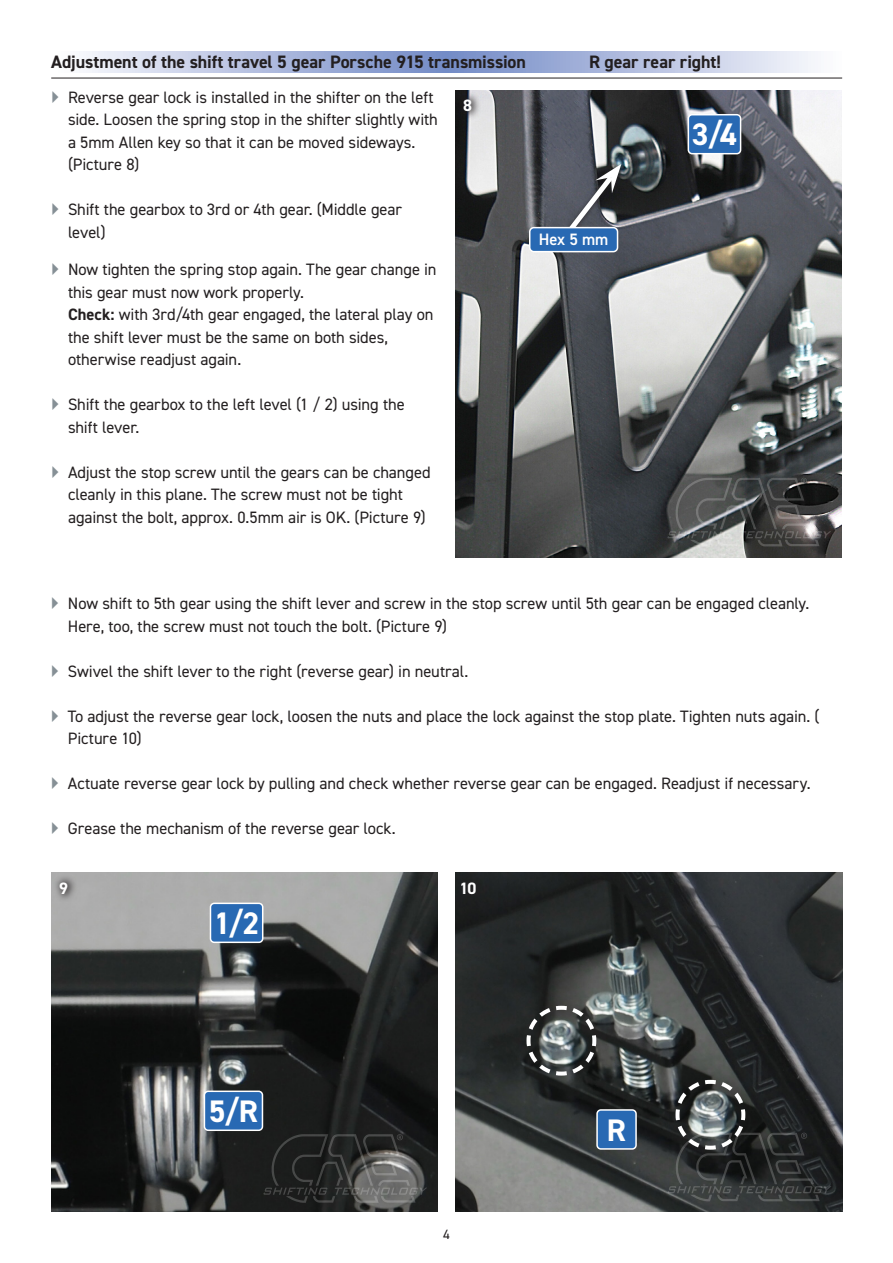
<style>
.page{position:relative;width:893px;height:1263px;background:#fff}
.page>*{position:absolute;margin:0;border:0;box-sizing:border-box;transform-origin:0 0}
.Fliesstext_normal_ohne_Abstand{font:700 31.2px "DIN2014";color:#fff}
.Inhaltsüberschrift{font:700 18px "DIN2014";letter-spacing:-.005em;color:#231f20}
.Fliesstext_normal_ohne_Abstand-2{font:16.5px/22.5px "DIN2014";letter-spacing:-.005em;color:#231f20}
.Fliesstext_normal_ohne_Abstand-3{font:600 16.5px "DIN2014";color:#fff}
.Fliesstext_normal_ohne_Abstand-4{font:700 16.5px "DIN2014";color:#fff}
.t1{font:13.5px "DIN2014";color:#231f20}
.s1{font-weight:700}
</style>
<div class="page">
<img style="left:51px;top:873px;width:387px;height:339px">
<img style="left:455px;top:90px;width:387px;height:468px">
<img style="left:455px;top:873px;width:387px;height:339px">
<div style="left:53px;top:873px;width:25px;height:30px;background:#231f20;opacity:.68"></div>
<div style="left:456px;top:91px;width:26px;height:29px;background:#231f20;opacity:.68"></div>
<div style="left:454px;top:873px;width:33px;height:30px;background:#231f20"></div>
<svg style="left:263px;top:1134px;width:164px;height:69px;background:#3a3b3a"></svg>
<svg style="left:667px;top:478px;width:164px;height:68px;background:#545454"></svg>
<div style="left:210px;top:903px;width:53px;height:39px;background:#2869b3;border-radius:4px"></div>
<div style="left:210px;top:902px;width:53px;height:41px;border:2px solid #fff;border-radius:4px"></div>
<div style="left:204px;top:1091px;width:58px;height:39px;background:#2869b3;border-radius:4px"></div>
<div style="left:204px;top:1090px;width:59px;height:41px;border:2px solid #fff;border-radius:4px"></div>
<div style="left:597px;top:1110px;width:39px;height:39px;background:#2869b3;border-radius:4px"></div>
<div style="left:596px;top:1109px;width:41px;height:41px;border:2px solid #fff;border-radius:4px"></div>
<div style="left:688px;top:115px;width:53px;height:39px;background:#2869b3;border-radius:4px"></div>
<div style="left:688px;top:114px;width:53px;height:40px;border:2px solid #fff;border-radius:4px"></div>
<div style="left:563px;top:160px;width:63px;height:78px;background:#231f20;opacity:.75"></div>
<svg style="left:562px;top:164px;width:59px;height:74px;background:#64676d"></svg>
<div style="left:530px;top:228px;width:87px;height:24px;background:#2869b3;border-radius:4px"></div>
<div style="left:529px;top:227px;width:89px;height:25px;border:2px solid #fff;border-radius:4px"></div>
<svg style="left:86px;top:52px;width:729px;height:21px;background:#b1bddf"></svg>
<div style="left:518px;top:997px;width:90px;height:90px;background:#231f20;opacity:.75"></div>
<svg style="left:524px;top:1004px;width:74px;height:73px;background:#595d5d"></svg>
<div style="left:667px;top:1071px;width:89px;height:90px;background:#231f20;opacity:.75"></div>
<svg style="left:667px;top:1078px;width:164px;height:123px;background:#383b3b"></svg>
<hr style="left:51px;top:78px;width:791px;height:1px;background:#231f20">
<p class="Inhaltsüberschrift" style="left:51px;top:50px;width:476px">Adjustment of the shift travel 5 gear Porsche 915 transmission</p>
<p class="Inhaltsüberschrift" style="left:589px;top:50px;width:133px">R gear rear right!</p>
<p class="Fliesstext_normal_ohne_Abstand-2" style="left:68px;top:86px;width:371px">Reverse gear lock is installed in the shifter on the left side. Loosen the spring stop in the shifter slightly with a 5mm Allen key so that it can be moved sideways. (Picture 8)</p>
<p class="Fliesstext_normal_ohne_Abstand-2" style="left:68px;top:198px;width:336px">Shift the gearbox to 3rd or 4th gear. (Middle gear level)</p>
<p class="Fliesstext_normal_ohne_Abstand-2" style="left:68px;top:258px;width:370px">Now tighten the spring stop again. The gear change in this gear must now work properly.<br><span class="s1">Check:</span> with 3rd/4th gear engaged, the lateral play on the shift lever must be the same on both sides, otherwise readjust again.</p>
<p class="Fliesstext_normal_ohne_Abstand-2" style="left:68px;top:393px;width:338px">Shift the gearbox to the left level (1 / 2) using the shift lever.</p>
<p class="Fliesstext_normal_ohne_Abstand-2" style="left:68px;top:461px;width:364px">Adjust the stop screw until the gears can be changed cleanly in this plane. The screw must not be tight against the bolt, approx. 0.5mm air is OK. (Picture 9)</p>
<p class="Fliesstext_normal_ohne_Abstand-4" style="left:463px;top:95px;width:10px">8</p>
<p class="Fliesstext_normal_ohne_Abstand-3" style="left:539px;top:228px;width:71px">Hex 5 mm</p>
<p class="Fliesstext_normal_ohne_Abstand" style="left:692px;top:114px;width:47px">3/4</p>
<p class="Fliesstext_normal_ohne_Abstand-2" style="left:68px;top:592px;width:743px">Now shift to 5th gear using the shift lever and screw in the stop screw until 5th gear can be engaged cleanly.<br>Here, too, the screw must not touch the bolt. (Picture 9)</p>
<p class="Fliesstext_normal_ohne_Abstand-2" style="left:68px;top:659px;width:402px">Swivel the shift lever to the right (reverse gear) in neutral.</p>
<p class="Fliesstext_normal_ohne_Abstand-2" style="left:68px;top:704px;width:753px">To adjust the reverse gear lock, loosen the nuts and place the lock against the stop plate. Tighten nuts again. (<br>Picture 10)</p>
<p class="Fliesstext_normal_ohne_Abstand-2" style="left:68px;top:772px;width:744px">Actuate reverse gear lock by pulling and check whether reverse gear can be engaged. Readjust if necessary.</p>
<p class="Fliesstext_normal_ohne_Abstand-2" style="left:68px;top:817px;width:329px">Grease the mechanism of the reverse gear lock.</p>
<p class="Fliesstext_normal_ohne_Abstand-4" style="left:59px;top:877px;width:10px">9</p>
<p class="Fliesstext_normal_ohne_Abstand" style="left:214px;top:902px;width:47px">1/2</p>
<p class="Fliesstext_normal_ohne_Abstand" style="left:209px;top:1090px;width:51px">5/R</p>
<p class="Fliesstext_normal_ohne_Abstand-4" style="left:459px;top:877px;width:19px">10</p>
<p class="t1" style="left:443px;top:1226px;width:8px">4</p>
<p class="Fliesstext_normal_ohne_Abstand" style="left:607px;top:1109px;width:21px">R</p>
</div>
